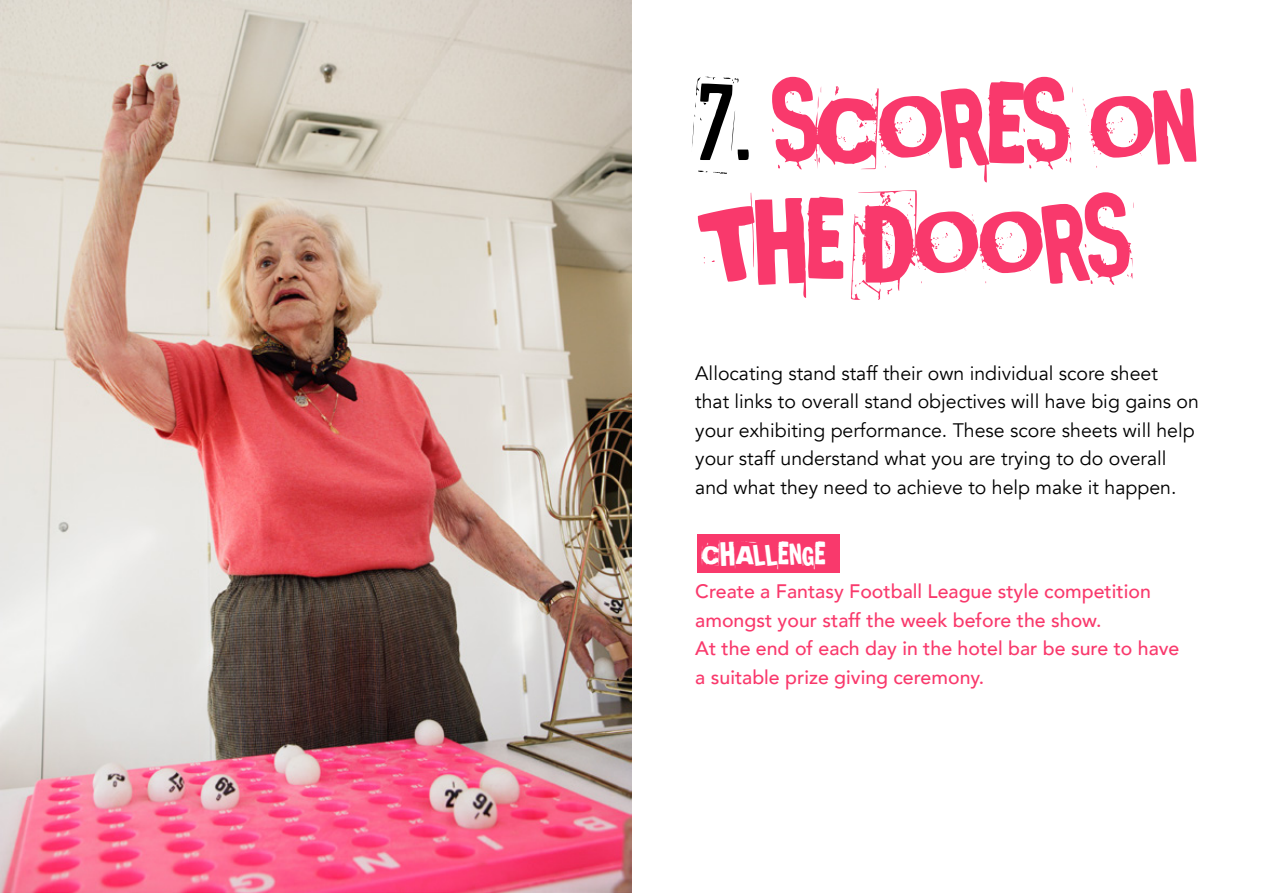
<style>
.page{position:relative;width:1263px;height:893px;background:#fff}
.page>*{position:absolute;margin:0;border:0;box-sizing:border-box;transform-origin:0 0}
.t1{font:129px/115.5px "Broken 15";letter-spacing:-.03em;color:#f9396c}
.t2{font:36px "Broken 15";color:#fff}
.t3{font:19.5px/28.5px "Avenir";color:#000}
.t4{font:500 19.5px/28.5px "Avenir";color:#f9396c}
.s1{font-size:135px;color:#000}
</style>
<div class="page">
<img style="left:0;top:0;width:631px;height:893px">
<div style="left:697px;top:535px;width:143px;height:38px;background:#f9396c"></div>
<h1 class="t1" style="left:695px;top:71px;width:505px"><span class="s1">7.</span> SCORES ON<br>THE DOORS</h1>
<p class="t3" style="left:695px;top:359px;width:505px">Allocating stand staff their own individual score sheet<br>that links to overall stand objectives will have big gains on your exhibiting performance. These score sheets will help your staff understand what you are trying to do overall and what they need to achieve to help make it happen.</p>
<h2 class="t2" style="left:702px;top:535px;width:125px">CHALLENGE</h2>
<p class="t4" style="left:695px;top:576px;width:486px">Create a Fantasy Football League style competition amongst your staff the week before the show.<br>At the end of each day in the hotel bar be sure to have a suitable prize giving ceremony.</p>
</div>
